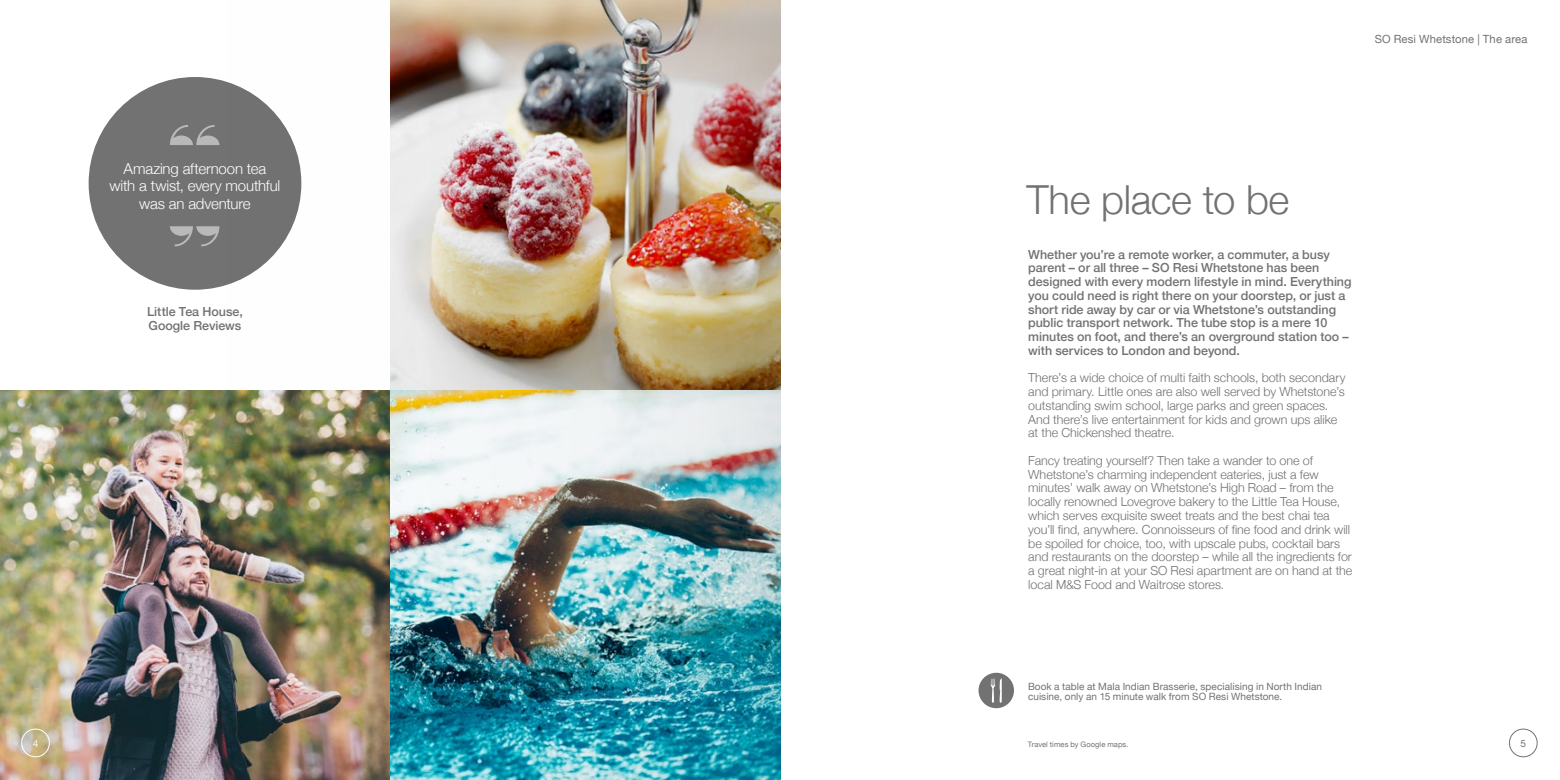
<style>
.page{position:relative;width:1560px;height:780px;background:#fff}
.page>*{position:absolute;margin:0;border:0;box-sizing:border-box;transform-origin:0 0}
.t1{font:300 40px "Helvetica Neue";letter-spacing:-.01em;color:#727272}
.t2{font:300 15px/17.5px "Helvetica Neue";letter-spacing:-.01em;color:#fff;text-align:center}
.t3{font:300 12.5px/13.8px "Helvetica Neue";letter-spacing:-.005em;color:#727272}
.t4{font:500 12.5px/13.8px "Helvetica Neue";color:#727272}
.t5{font:11.25px "Helvetica Neue";letter-spacing:.01em;color:#727272}
.t6{font:10px/10px "Helvetica Neue";letter-spacing:.005em;color:#727272}
.t7{font:10px "Helvetica Neue";color:#fff}
.t8{font:7.5px "Helvetica Neue";letter-spacing:.015em;color:#727272}
</style>
<div class="page">
<div style="left:978px;top:672px;width:35px;height:36px;background:#727272;border-radius:50%"></div>
<svg style="left:990px;top:678px;width:11px;height:24px"></svg>
<div style="left:1508px;top:728px;width:29px;height:29px;border:1px solid #727272;border-radius:50%"></div>
<img style="left:0;top:0;width:780px;height:780px">
<p class="t2" style="left:110px;top:158px;width:172px">Amazing afternoon tea with a twist, every mouthful was an adventure</p>
<p class="t4" style="left:147px;top:304px;width:97px">Little Tea House,<br>Google Reviews</p>
<p class="t5" style="left:1374px;top:31px;width:154px">SO Resi Whetstone | The area</p>
<h1 class="t1" style="left:1026px;top:167px;width:264px">The place to be</h1>
<p class="t4" style="left:1028px;top:246px;width:325px">Whether you’re a remote worker, a commuter, a busy parent – or all three – SO Resi Whetstone has been designed with every modern lifestyle in mind. Everything you could need is right there on your doorstep, or just a short ride away by car or via Whetstone’s outstanding public transport network. The tube stop is a mere 10 minutes on foot, and there’s an overground station too – with services to London and beyond.</p>
<p class="t3" style="left:1028px;top:370px;width:318px">There’s a wide choice of multi faith schools, both secondary and primary. Little ones are also well served by Whetstone’s outstanding swim school, large parks and green spaces.<br>And there’s live entertainment for kids and grown ups alike at the Chickenshed theatre.</p>
<p class="t3" style="left:1028px;top:452px;width:325px">Fancy treating yourself? Then take a wander to one of Whetstone’s charming independent eateries, just a few minutes’ walk away on Whetstone’s High Road – from the locally renowned Lovegrove bakery to the Little Tea House, which serves exquisite sweet treats and the best chai tea you’ll find, anywhere. Connoisseurs of fine food and drink will be spoiled for choice, too, with upscale pubs, cocktail bars and restaurants on the doorstep – while all the ingredients for a great night-in at your SO Resi apartment are on hand at the local M&amp;S Food and Waitrose stores.</p>
<p class="t6" style="left:1027px;top:682px;width:295px">Book a table at Mala Indian Brasserie, specialising in North Indian cuisine, only an 15 minute walk from SO Resi Whetstone.</p>
<p class="t7" style="left:33px;top:736px;width:7px">4</p>
<p class="t6" style="left:1520px;top:738px;width:7px">5</p>
<p class="t8" style="left:1027px;top:739px;width:102px">Travel times by Google maps.</p>
</div>
